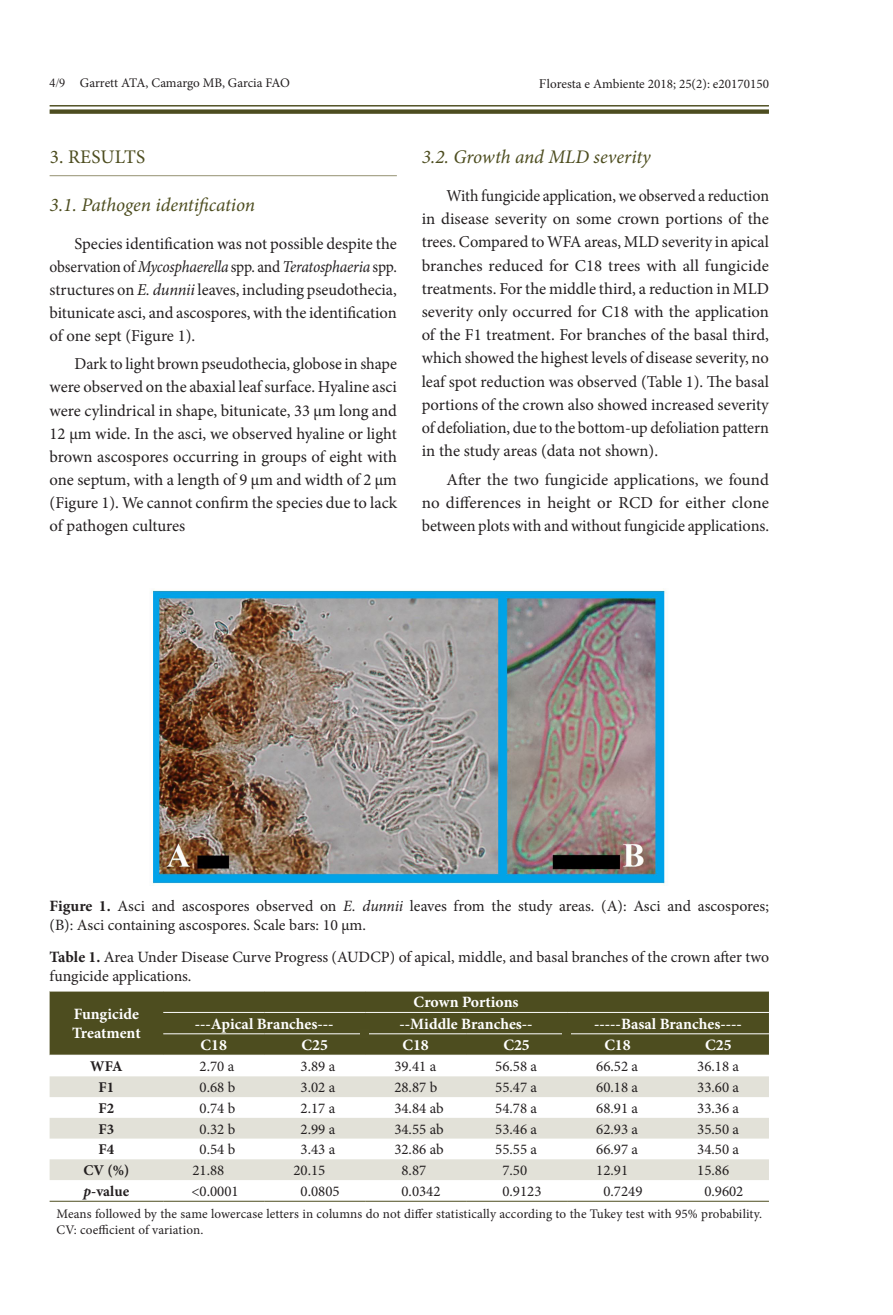
<style>
.page{position:relative;width:893px;height:1315px;background:#fff}
.page>*{position:absolute;margin:0;border:0;box-sizing:border-box;transform-origin:0 0}
.Heading2Alt{font:italic 19.25px "Minion Pro";letter-spacing:-.01em;color:#4d4d1f}
.Heading2{font:italic 19.25px "Minion Pro";color:#4d4d1f}
.Heading1{font:19.25px "Minion Pro";letter-spacing:.01em;color:#4d4d1f}
.Paragraph{font:16.62px/23.1px "Minion Pro";letter-spacing:-.005em;color:#231f20;text-align:justify}
.Paragraph-2{font:16.62px/23.3px "Minion Pro";letter-spacing:-.005em;color:#231f20;text-align:justify;scale:.96 1}
.TableFootnote{font:15.75px/18.9px "Minion Pro";color:#231f20}
.TableTitle{font:15.75px/18.9px "Minion Pro";color:#231f20}
.TableHead{font:700 15.75px/18.9px "Minion Pro";color:#fff}
.TableBody{font:14.88px "Minion Pro";color:#231f20}
.TableBody-2{font:700 14.88px "Minion Pro";color:#231f20}
.TableFootnote-2{font:13.12px/15.8px "Minion Pro";letter-spacing:.005em;color:#231f20}
.s1{font-family:"Times New Roman";font-size:12.25px}
.s2{font-family:"Times New Roman"}
.s3{font-style:italic}
.s4{font-weight:700}
</style>
<div class="page">
<div style="left:50px;top:109px;width:719px;height:5px;background:#4d4d1f"></div>
<hr style="left:50px;top:105px;width:719px;height:1px;background:#4d4d1f">
<hr style="left:50px;top:175px;width:347px;height:1px;background:#959172">
<img style="left:151px;top:589px;width:515px;height:295px">
<div style="left:50px;top:991px;width:719px;height:63px;background:#4d4d1f"></div>
<svg style="left:50px;top:1076px;width:719px;height:104px;fill:#e2e1d8"></svg>
<hr style="left:163px;top:1012px;width:101px;height:1px;background:#fff">
<hr style="left:264px;top:1012px;width:101px;height:1px;background:#fff">
<hr style="left:365px;top:1012px;width:101px;height:1px;background:#fff">
<hr style="left:466px;top:1012px;width:101px;height:1px;background:#fff">
<hr style="left:567px;top:1012px;width:101px;height:1px;background:#fff">
<hr style="left:668px;top:1012px;width:101px;height:1px;background:#fff">
<hr style="left:163px;top:1033px;width:101px;height:1px;background:#fff">
<hr style="left:264px;top:1033px;width:101px;height:1px;background:#fff">
<hr style="left:365px;top:1033px;width:101px;height:1px;background:#fff">
<hr style="left:466px;top:1033px;width:101px;height:1px;background:#fff">
<hr style="left:567px;top:1033px;width:101px;height:1px;background:#fff">
<hr style="left:668px;top:1033px;width:101px;height:1px;background:#fff">
<hr style="left:50px;top:1200px;width:113px;height:1px;background:#4d4d1f">
<hr style="left:163px;top:1200px;width:101px;height:1px;background:#4d4d1f">
<hr style="left:264px;top:1200px;width:101px;height:1px;background:#4d4d1f">
<hr style="left:365px;top:1200px;width:101px;height:1px;background:#4d4d1f">
<hr style="left:466px;top:1200px;width:101px;height:1px;background:#4d4d1f">
<hr style="left:567px;top:1200px;width:101px;height:1px;background:#4d4d1f">
<hr style="left:668px;top:1200px;width:101px;height:1px;background:#4d4d1f">
<div style="left:361px;top:1029px;width:8px;height:8px;background:#4e4e20"></div>
<div style="left:563px;top:1030px;width:8px;height:8px;background:#4e4e20"></div>
<p class="TableFootnote-2" style="left:50px;top:75px;width:242px"><span class="s1">4/9</span> Garrett ATA, Camargo MB, Garcia FAO</p>
<p class="TableFootnote-2" style="left:539px;top:76px;width:231px"><span class="s2">Fl</span>oresta e Ambiente 2018; 25(2): e20170150</p>
<p class="Heading1" style="left:50px;top:144px;width:97px">3. RESULTS</p>
<p class="Heading2Alt" style="left:50px;top:192px;width:207px">3.1. Pathogen identification</p>
<p class="Paragraph" style="left:50px;top:232px;width:349px;text-indent:25px">Species identification was not possible despite the observation of <span class="s3">Mycosphaerella</span> spp. and <span class="s3">Teratosphaeria</span> spp. structures on <span class="s3">E. dunnii</span> leaves, including pseudothecia, bitunicate asci, and ascospores, with the identification of one sept (Figure 1).</p>
<p class="Paragraph" style="left:50px;top:353px;width:349px;text-indent:25px">Dark to light brown pseudothecia, globose in shape were observed on the abaxial leaf surface. Hyaline asci were cylindrical in shape, bitunicate, 33 µm long and 12 µm wide. In the asci, we observed hyaline or light brown ascospores occurring in groups of eight with one septum, with a length of 9 µm and width of 2 µm (Figure 1). We cannot confirm the species due to lack of pathogen cultures</p>
<p class="Heading2" style="left:422px;top:144px;width:231px">3.2. Growth and MLD severity</p>
<p class="Paragraph-2" style="left:422px;top:184px;width:363px;text-indent:25px">With fungicide application, we observed a reduction in disease severity on some crown portions of the trees. Compared to WFA areas, MLD severity in apical branches reduced for C18 trees with all fungicide treatments. For the middle third, a reduction in MLD severity only occurred for C18 with the application of the F1 treatment. For branches of the basal third, which showed the highest levels of disease severity, no leaf spot reduction was observed (Table 1). The basal portions of the crown also showed increased severity of defoliation, due to the bottom-up defoliation pattern in the study areas (data not shown).</p>
<p class="Paragraph" style="left:422px;top:468px;width:349px;text-indent:25px">After the two fungicide applications, we found no differences in height or RCD for either clone between plots with and without fungicide applications.</p>
<p class="TableFootnote" style="left:50px;top:897px;width:721px"><span class="s4">Figure 1.</span> Asci and ascospores observed on <span class="s3">E. dunnii</span> leaves from the study areas. (A): Asci and ascospores; (B): Asci containing ascospores. Scale bars: 10 µm.</p>
<p class="TableTitle" style="left:50px;top:947px;width:721px"><span class="s4">Table 1.</span> Area Under Disease Curve Progress (AUDCP) of apical, middle, and basal branches of the crown after two fungicide applications.</p>
<p class="TableHead" style="left:72px;top:1004px;width:70px">Fungicide<br>Treatment</p>
<p class="TableHead" style="left:414px;top:992px;width:107px">Crown Portions</p>
<p class="TableHead" style="left:195px;top:1014px;width:140px">---Apical Branches---</p>
<p class="TableHead" style="left:399px;top:1014px;width:135px">--Middle Branches--</p>
<p class="TableHead" style="left:594px;top:1014px;width:149px">-----Basal Branches----</p>
<p class="TableHead" style="left:201px;top:1035px;width:28px">C18</p>
<p class="TableHead" style="left:301px;top:1035px;width:28px">C25</p>
<p class="TableHead" style="left:402px;top:1035px;width:28px">C18</p>
<p class="TableHead" style="left:503px;top:1035px;width:28px">C25</p>
<p class="TableHead" style="left:604px;top:1035px;width:28px">C18</p>
<p class="TableHead" style="left:705px;top:1035px;width:28px">C25</p>
<p class="TableBody-2" style="left:90px;top:1056px;width:34px">WFA</p>
<p class="TableBody" style="left:200px;top:1056px;width:36px">2.70 a</p>
<p class="TableBody" style="left:301px;top:1056px;width:36px">3.89 a</p>
<p class="TableBody" style="left:394px;top:1056px;width:43px">39.41 a</p>
<p class="TableBody" style="left:495px;top:1056px;width:43px">56.58 a</p>
<p class="TableBody" style="left:596px;top:1056px;width:43px">66.52 a</p>
<p class="TableBody" style="left:697px;top:1056px;width:43px">36.18 a</p>
<p class="TableBody-2" style="left:99px;top:1077px;width:17px">F1</p>
<p class="TableBody" style="left:200px;top:1077px;width:37px">0.68 b</p>
<p class="TableBody" style="left:301px;top:1077px;width:36px">3.02 a</p>
<p class="TableBody" style="left:394px;top:1077px;width:44px">28.87 b</p>
<p class="TableBody" style="left:495px;top:1077px;width:43px">55.47 a</p>
<p class="TableBody" style="left:596px;top:1077px;width:43px">60.18 a</p>
<p class="TableBody" style="left:697px;top:1077px;width:43px">33.60 a</p>
<p class="TableBody-2" style="left:99px;top:1097px;width:17px">F2</p>
<p class="TableBody" style="left:200px;top:1098px;width:37px">0.74 b</p>
<p class="TableBody" style="left:301px;top:1098px;width:36px">2.17 a</p>
<p class="TableBody" style="left:394px;top:1098px;width:51px">34.84 ab</p>
<p class="TableBody" style="left:495px;top:1098px;width:43px">54.78 a</p>
<p class="TableBody" style="left:596px;top:1098px;width:43px">68.91 a</p>
<p class="TableBody" style="left:697px;top:1098px;width:43px">33.36 a</p>
<p class="TableBody-2" style="left:99px;top:1118px;width:17px">F3</p>
<p class="TableBody" style="left:200px;top:1119px;width:37px">0.32 b</p>
<p class="TableBody" style="left:301px;top:1119px;width:36px">2.99 a</p>
<p class="TableBody" style="left:394px;top:1119px;width:51px">34.55 ab</p>
<p class="TableBody" style="left:495px;top:1119px;width:43px">53.46 a</p>
<p class="TableBody" style="left:596px;top:1119px;width:43px">62.93 a</p>
<p class="TableBody" style="left:697px;top:1119px;width:43px">35.50 a</p>
<p class="TableBody-2" style="left:99px;top:1139px;width:17px">F4</p>
<p class="TableBody" style="left:200px;top:1139px;width:37px">0.54 b</p>
<p class="TableBody" style="left:301px;top:1139px;width:36px">3.43 a</p>
<p class="TableBody" style="left:394px;top:1139px;width:51px">32.86 ab</p>
<p class="TableBody" style="left:495px;top:1139px;width:43px">55.55 a</p>
<p class="TableBody" style="left:596px;top:1139px;width:43px">66.97 a</p>
<p class="TableBody" style="left:697px;top:1139px;width:43px">34.50 a</p>
<p class="TableBody-2" style="left:84px;top:1160px;width:47px">CV (%)</p>
<p class="TableBody" style="left:192px;top:1160px;width:33px">21.88</p>
<p class="TableBody" style="left:293px;top:1160px;width:33px">20.15</p>
<p class="TableBody" style="left:401px;top:1160px;width:26px">8.87</p>
<p class="TableBody" style="left:502px;top:1160px;width:26px">7.50</p>
<p class="TableBody" style="left:596px;top:1160px;width:33px">12.91</p>
<p class="TableBody" style="left:697px;top:1160px;width:33px">15.86</p>
<p class="TableBody-2" style="left:84px;top:1180px;width:47px"><span class="s3">p</span>-value</p>
<p class="TableBody" style="left:191px;top:1181px;width:49px">&lt;0.0001</p>
<p class="TableBody" style="left:301px;top:1181px;width:41px">0.0805</p>
<p class="TableBody" style="left:401px;top:1181px;width:41px">0.0342</p>
<p class="TableBody" style="left:502px;top:1181px;width:41px">0.9123</p>
<p class="TableBody" style="left:603px;top:1181px;width:41px">0.7249</p>
<p class="TableBody" style="left:704px;top:1181px;width:41px">0.9602</p>
<p class="TableFootnote-2" style="left:57px;top:1205px;width:707px">Means followed by the same lowercase letters in columns do not differ statistically according to the Tukey test with 95% probability.<br>CV: coefficient of variation.</p>
</div>
